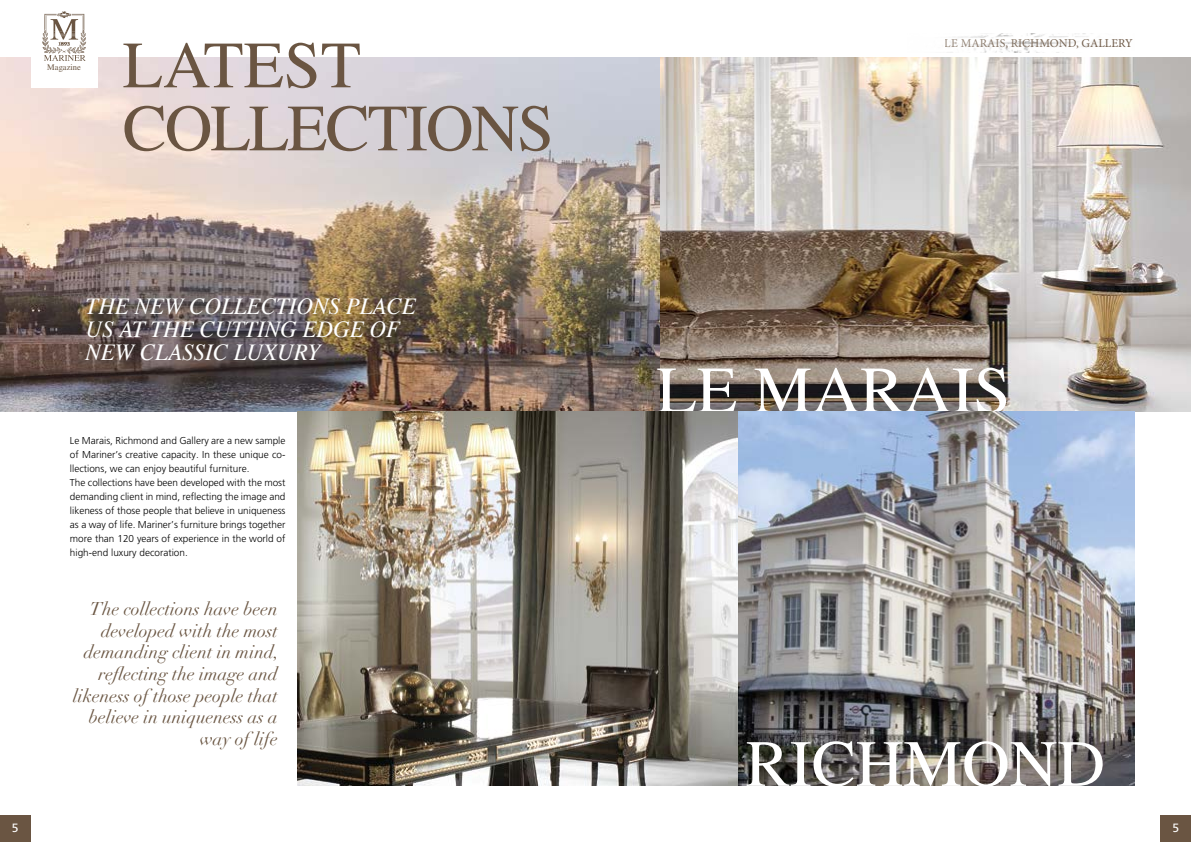
<style>
.page{position:relative;width:1191px;height:842px;background:#fff}
.page>*{position:absolute;margin:0;border:0;box-sizing:border-box;transform-origin:0 0}
.t1{font:66px/63px "Times";letter-spacing:-.03em;color:#6a5542}
.t2{font:66px "Times";color:#fff}
.t3{font:italic 23px/23px "Times";color:#fff}
.t4{font:italic 18px/21.6px "Didot";color:#6a5542;text-align:right}
.t5{font:12px "Minion Pro";color:#6a5542}
.t6{font:12px "Frutiger";color:#fff}
.t7{font:300 10px/14px "Frutiger";color:#000}
.t8{font:8.5px "Times";color:#6a5542}
</style>
<div class="page">
<img style="left:659px;top:57px;width:532px;height:354px">
<img style="left:0;top:57px;width:659px;height:354px">
<img style="left:298px;top:411px;width:836px;height:374px">
<img style="left:948px;top:33px;width:149px;height:19px">
<div style="left:0;top:815px;width:31px;height:27px;background:#6a5542"></div>
<div style="left:1160px;top:815px;width:31px;height:27px;background:#6a5542"></div>
<div style="left:31px;top:0;width:67px;height:87px;background:#fff"></div>
<svg style="left:42px;top:11px;width:44px;height:50px"></svg>
<p class="t8" style="left:47px;top:62px;width:35px">Magazine</p>
<h1 class="t1" style="left:123px;top:33px;width:433px">LATEST<br>COLLECTIONS</h1>
<h2 class="t3" style="left:86px;top:294px;width:332px">THE NEW COLLECTIONS PLACE<br>US AT THE CUTTING EDGE OF<br>NEW CLASSIC LUXURY</h2>
<p class="t7" style="left:70px;top:434px;width:217px">Le Marais, Richmond and Gallery are a new sample of Mariner’s creative capacity. In these unique co&shy;llections, we can enjoy beautiful furniture.<br>The collections have been developed with the most demanding client in mind, reflecting the image and likeness of those people that believe in uniqueness as a way of life. Mariner’s furniture brings together more than 120 years of experience in the world of high-end luxury decoration.</p>
<h3 class="t4" style="left:73px;top:598px;width:207px">The collections have been developed with the most demanding client in mind, reflecting the image and likeness of those people that believe in uniqueness as a way of life</h3>
<p class="t5" style="left:944px;top:35px;width:189px">LE MARAIS, RICHMOND, GALLERY</p>
<h1 class="t2" style="left:656px;top:353px;width:355px">LE MARAIS</h1>
<h1 class="t2" style="left:745px;top:727px;width:361px">RICHMOND</h1>
<p class="t6" style="left:12px;top:820px;width:8px">5</p>
<p class="t6" style="left:1172px;top:820px;width:8px">5</p>
</div>
